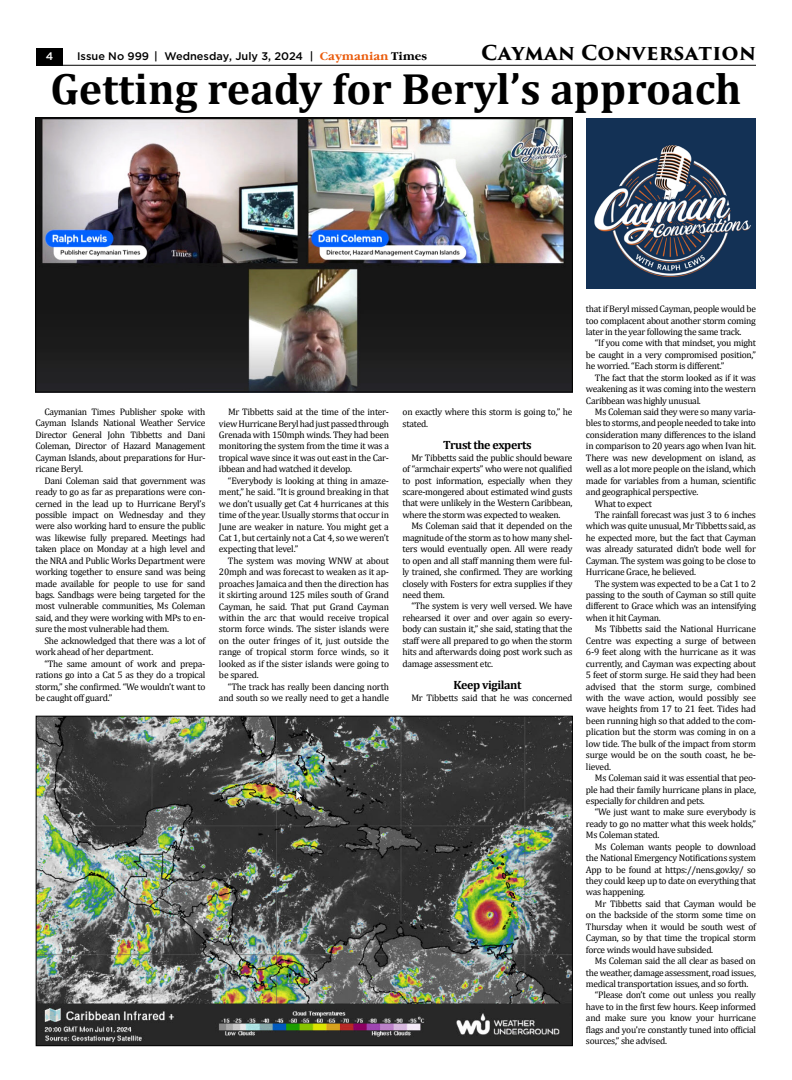
<style>
.page{position:relative;width:792px;height:1080px;background:#fff}
.page>*{position:absolute;margin:0;border:0;box-sizing:border-box;transform-origin:0 0}
.t1{font:700 44px "Cambria";color:#000}
.t2{font:700 20px "Trajan Pro 3";letter-spacing:.01em;color:#000}
.t3{font:700 12px "Cambria";letter-spacing:-.03em;color:#000}
.t4{font:500 11px "Gotham";color:#000}
.t5{font:500 11px "Gotham";color:#fff}
.t6{font:9.5px/11.4px "Cambria";letter-spacing:-.03em;color:#000;text-align:justify}
.s1{font-family:"Garamond C";font-weight:700;color:#ea5b0b}
.s2{font-family:"Garamond C";font-weight:700}
</style>
<div class="page">
<img style="left:38px;top:120px;width:532px;height:270px">
<div style="left:36px;top:118px;width:536px;height:274px;border:1px solid #000"></div>
<img style="left:38px;top:718px;width:532px;height:326px">
<div style="left:36px;top:48px;width:27px;height:18px;background:#000"></div>
<hr style="left:36px;top:65px;width:720px;height:1px;background:#000">
<img style="left:586px;top:118px;width:170px;height:170px">
<p class="t5" style="left:46px;top:49px;width:9px">4</p>
<p class="t4" style="left:77px;top:49px;width:351px">Issue No 999 | Wednesday, July 3, 2024 | <span class="s1">Caymanian</span> <span class="s2">Times</span></p>
<h2 class="t2" style="left:481px;top:38px;width:276px">CAYMAN CONVERSATION</h2>
<h1 class="t1" style="left:50px;top:58px;width:693px">Getting ready for Beryl’s approach</h1>
<p class="t6" style="left:36px;top:406px;width:172px;text-indent:9px">Caymanian Times Publisher spoke with Cayman Islands National Weather Service Director General John Tibbetts and Dani Coleman, Director of Hazard Management Cayman Islands, about preparations for Hur&shy;ricane Beryl.</p>
<p class="t6" style="left:36px;top:475px;width:172px;text-indent:9px">Dani Coleman said that government was ready to go as far as preparations were con&shy;cerned in the lead up to Hurricane Beryl’s possible impact on Wednesday and they were also working hard to ensure the public was likewise fully prepared. Meetings had taken place on Monday at a high level and the NRA and Public Works Department were working together to ensure sand was being made available for people to use for sand bags. Sandbags were being targeted for the most vulnerable communities, Ms Coleman said, and they were working with MPs to en&shy;sure the most vulnerable had them.</p>
<p class="t6" style="left:36px;top:635px;width:171px;text-indent:9px">She acknowledged that there was a lot of work ahead of her department.</p>
<p class="t6" style="left:36px;top:658px;width:172px;text-indent:9px">“The same amount of work and prepa&shy;rations go into a Cat 5 as they do a tropical storm,” she confirmed. “We wouldn’t want to be caught off guard.”</p>
<p class="t6" style="left:219px;top:406px;width:172px;text-indent:9px">Mr Tibbetts said at the time of the inter&shy;view Hurricane Beryl had just passed through Grenada with 150mph winds. They had been monitoring the system from the time it was a tropical wave since it was out east in the Car&shy;ibbean and had watched it develop.</p>
<p class="t6" style="left:219px;top:475px;width:172px;text-indent:9px">“Everybody is looking at thing in amaze&shy;ment,” he said. “It is ground breaking in that we don’t usually get Cat 4 hurricanes at this time of the year. Usually storms that occur in June are weaker in nature. You might get a Cat 1, but certainly not a Cat 4, so we weren’t expecting that level.”</p>
<p class="t6" style="left:219px;top:555px;width:172px;text-indent:9px">The system was moving WNW at about 20mph and was forecast to weaken as it ap&shy;proaches Jamaica and then the direction has it skirting around 125 miles south of Grand Cayman, he said. That put Grand Cayman within the arc that would receive tropical storm force winds. The sister islands were on the outer fringes of it, just outside the range of tropical storm force winds, so it looked as if the sister islands were going to be spared.</p>
<p class="t6" style="left:219px;top:681px;width:171px;text-align:right">“The track has really been dancing north and south so we really need to get a handle</p>
<p class="t6" style="left:402px;top:406px;width:172px">on exactly where this storm is going to,” he stated.</p>
<p class="t3" style="left:443px;top:437px;width:90px">Trust the experts</p>
<p class="t6" style="left:403px;top:452px;width:172px;text-indent:9px">Mr Tibbetts said the public should beware of “armchair experts” who were not qualified to post information, especially when they scare-mongered about estimated wind gusts that were unlikely in the Western Caribbean, where the storm was expected to weaken.</p>
<p class="t6" style="left:403px;top:520px;width:172px;text-indent:9px">Ms Coleman said that it depended on the magnitude of the storm as to how many shel&shy;ters would eventually open. All were ready to open and all staff manning them were ful&shy;ly trained, she confirmed. They are working closely with Fosters for extra supplies if they need them.</p>
<p class="t6" style="left:403px;top:600px;width:172px;text-indent:9px">“The system is very well versed. We have rehearsed it over and over again so every&shy;body can sustain it,” she said, stating that the staff were all prepared to go when the storm hits and afterwards doing post work such as damage assessment etc.</p>
<p class="t3" style="left:453px;top:677px;width:70px">Keep vigilant</p>
<p class="t6" style="left:412px;top:692px;width:163px">Mr Tibbetts said that he was concerned</p>
<p class="t6" style="left:586px;top:303px;width:172px">that if Beryl missed Cayman, people would be too complacent about another storm coming later in the year following the same track.</p>
<p class="t6" style="left:586px;top:337px;width:172px;text-indent:9px">“If you come with that mindset, you might be caught in a very compromised position,” he worried. “Each storm is different.”</p>
<p class="t6" style="left:586px;top:372px;width:172px;text-indent:9px">The fact that the storm looked as if it was weakening as it was coming into the western Caribbean was highly unusual.</p>
<p class="t6" style="left:595px;top:406px;width:162px">Ms Coleman said they were so many varia-</p>
<p class="t6" style="left:586px;top:418px;width:172px">bles to storms, and people needed to take into</p>
<p class="t6" style="left:586px;top:429px;width:172px">consideration many differences to the island</p>
<p class="t6" style="left:586px;top:440px;width:172px">in comparison to 20 years ago when Ivan hit.</p>
<p class="t6" style="left:586px;top:452px;width:172px">There was new development on island, as</p>
<p class="t6" style="left:586px;top:463px;width:171px">well as a lot more people on the island, which</p>
<p class="t6" style="left:586px;top:475px;width:172px">made for variables from a human, scientific</p>
<p class="t6" style="left:586px;top:486px;width:114px">and geographical perspective.</p>
<p class="t6" style="left:595px;top:498px;width:58px">What to expect</p>
<p class="t6" style="left:595px;top:509px;width:163px">The rainfall forecast was just 3 to 6 inches</p>
<p class="t6" style="left:586px;top:520px;width:171px">which was quite unusual, Mr Tibbetts said, as</p>
<p class="t6" style="left:586px;top:532px;width:171px">he expected more, but the fact that Cayman</p>
<p class="t6" style="left:586px;top:543px;width:171px">was already saturated didn’t bode well for</p>
<p class="t6" style="left:586px;top:555px;width:171px">Cayman. The system was going to be close to</p>
<p class="t6" style="left:586px;top:566px;width:112px">Hurricane Grace, he believed.</p>
<p class="t6" style="left:595px;top:578px;width:163px">The system was expected to be a Cat 1 to 2</p>
<p class="t6" style="left:586px;top:589px;width:172px">passing to the south of Cayman so still quite</p>
<p class="t6" style="left:586px;top:601px;width:172px">different to Grace which was an intensifying</p>
<p class="t6" style="left:586px;top:612px;width:76px">when it hit Cayman.</p>
<p class="t6" style="left:595px;top:623px;width:162px">Ms Tibbetts said the National Hurricane</p>
<p class="t6" style="left:586px;top:635px;width:171px">Centre was expecting a surge of between</p>
<p class="t6" style="left:586px;top:646px;width:172px">6-9 feet along with the hurricane as it was</p>
<p class="t6" style="left:586px;top:658px;width:171px">currently, and Cayman was expecting about</p>
<p class="t6" style="left:586px;top:669px;width:172px">5 feet of storm surge. He said they had been</p>
<p class="t6" style="left:586px;top:681px;width:171px">advised that the storm surge, combined</p>
<p class="t6" style="left:586px;top:692px;width:171px">with the wave action, would possibly see</p>
<p class="t6" style="left:586px;top:703px;width:172px">wave heights from 17 to 21 feet. Tides had</p>
<p class="t6" style="left:586px;top:715px;width:171px">been running high so that added to the com-</p>
<p class="t6" style="left:586px;top:726px;width:171px">plication but the storm was coming in on a</p>
<p class="t6" style="left:586px;top:738px;width:171px">low tide. The bulk of the impact from storm</p>
<p class="t6" style="left:586px;top:749px;width:172px">surge would be on the south coast, he be-</p>
<p class="t6" style="left:586px;top:761px;width:27px">lieved.</p>
<p class="t6" style="left:595px;top:772px;width:162px">Ms Coleman said it was essential that peo-</p>
<p class="t6" style="left:586px;top:784px;width:172px">ple had their family hurricane plans in place,</p>
<p class="t6" style="left:586px;top:795px;width:120px">especially for children and pets.</p>
<p class="t6" style="left:595px;top:806px;width:163px">“We just want to make sure everybody is</p>
<p class="t6" style="left:586px;top:818px;width:172px">ready to go no matter what this week holds,”</p>
<p class="t6" style="left:586px;top:829px;width:75px">Ms Coleman stated.</p>
<p class="t6" style="left:595px;top:841px;width:162px">Ms Coleman wants people to download</p>
<p class="t6" style="left:586px;top:852px;width:172px">the National Emergency Notifications system</p>
<p class="t6" style="left:586px;top:864px;width:172px">App to be found at https://nens.gov.ky/ so</p>
<p class="t6" style="left:586px;top:875px;width:171px">they could keep up to date on everything that</p>
<p class="t6" style="left:586px;top:886px;width:61px">was happening.</p>
<p class="t6" style="left:595px;top:898px;width:162px">Mr Tibbetts said that Cayman would be</p>
<p class="t6" style="left:586px;top:909px;width:172px">on the backside of the storm some time on</p>
<p class="t6" style="left:586px;top:921px;width:172px">Thursday when it would be south west of</p>
<p class="t6" style="left:586px;top:932px;width:171px">Cayman, so by that time the tropical storm</p>
<p class="t6" style="left:586px;top:944px;width:129px">force winds would have subsided.</p>
<p class="t6" style="left:595px;top:955px;width:162px">Ms Coleman said the all clear as based on</p>
<p class="t6" style="left:586px;top:967px;width:172px">the weather, damage assessment, road issues,</p>
<p class="t6" style="left:586px;top:978px;width:164px">medical transportation issues, and so forth.</p>
<p class="t6" style="left:595px;top:989px;width:162px">“Please don’t come out unless you really</p>
<p class="t6" style="left:586px;top:1001px;width:172px">have to in the first few hours. Keep informed</p>
<p class="t6" style="left:586px;top:1012px;width:171px">and make sure you know your hurricane</p>
<p class="t6" style="left:586px;top:1024px;width:171px">flags and you’re constantly tuned into official</p>
<p class="t6" style="left:586px;top:1035px;width:83px">sources,” she advised.</p>
</div>
